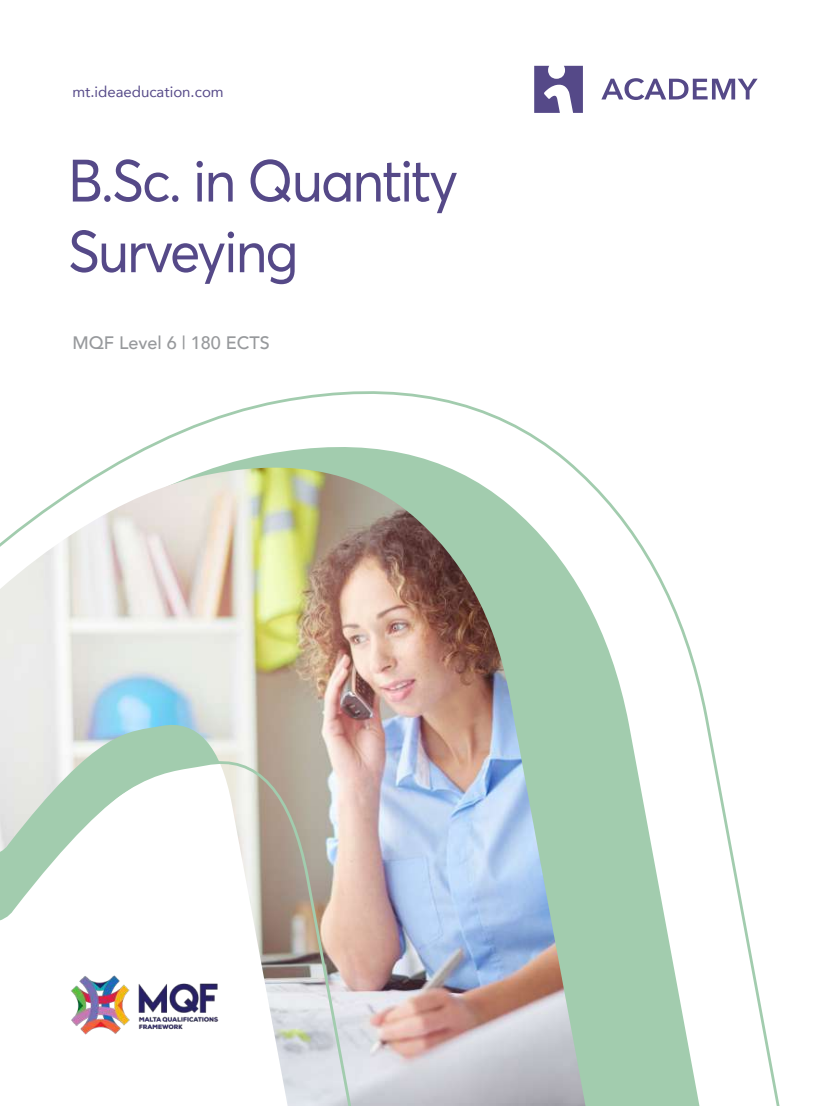
<style>
.page{position:relative;width:830px;height:1106px;background:#fff}
.page>*{position:absolute;margin:0;border:0;box-sizing:border-box;transform-origin:0 0}
.t1{font:58.95px/70.7px "Averta";letter-spacing:-.04em;color:#554988;scale:.94 1}
.t2{font:500 18px "Avenir";color:#97999c}
.t3{font:15px "Avenir";color:#554988}
</style>
<div class="page">
<svg style="left:534px;top:66px;width:48px;height:47px"></svg>
<svg style="left:601px;top:78px;width:156px;height:22px"></svg>
<img style="left:0;top:391px;width:780px;height:715px">
<img style="left:50px;top:936px;width:193px;height:137px">
<p class="t3" style="left:72px;top:80px;width:153px">mt.ideaeducation.com</p>
<p class="t1" style="left:68px;top:145px;width:416px">B.Sc. in Quantity<br>Surveying</p>
<p class="t2" style="left:72px;top:327px;width:199px">MQF Level 6 | 180 ECTS</p>
</div>
